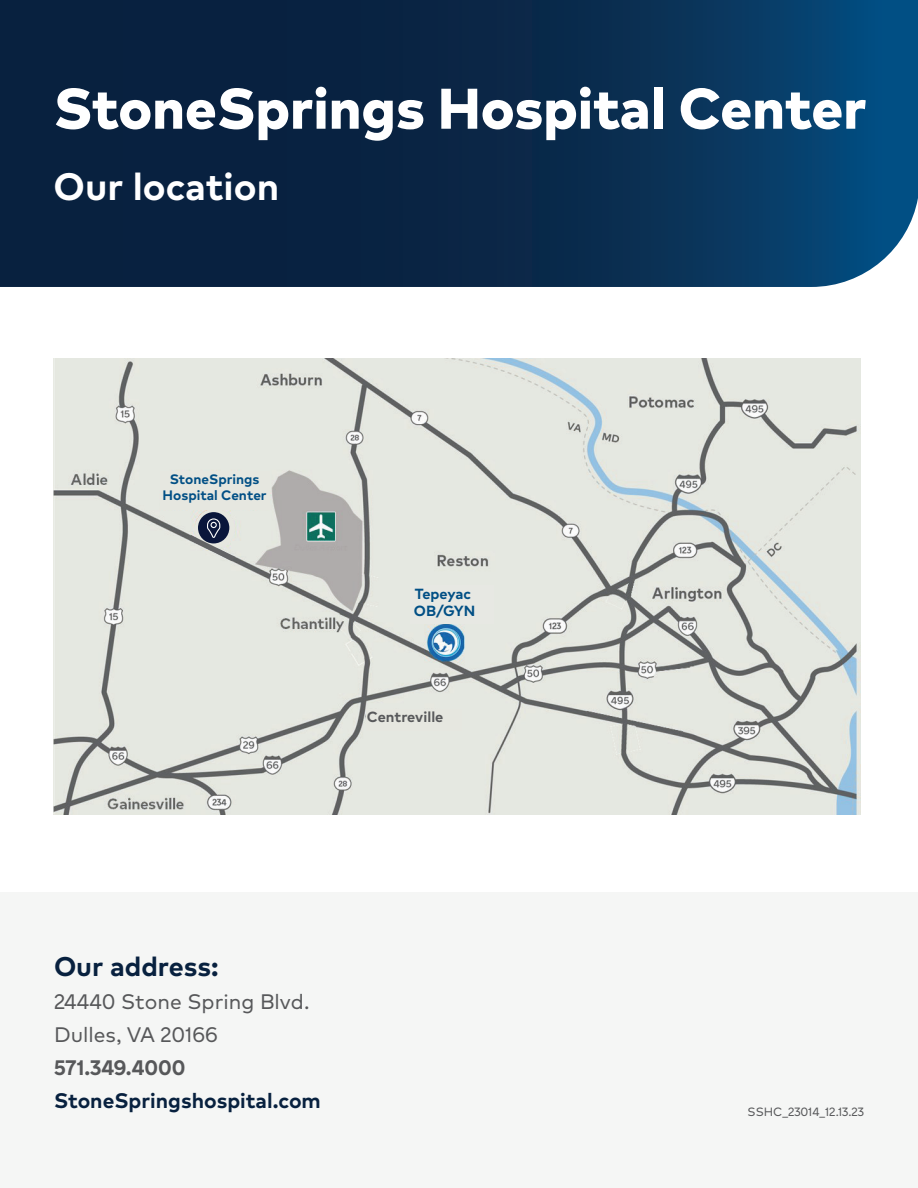
<style>
.page{position:relative;width:918px;height:1188px;background:#fff}
.page>*{position:absolute;margin:0;border:0;box-sizing:border-box;transform-origin:0 0}
.t1{font:800 57.15px "Markfor HCA";color:#fff}
.t2{font:700 38.1px "Markfor HCA";color:#fff}
.t3{font:700 27px "Markfor HCA";color:#08213f}
.t4{font:21px/33px "Markfor HCA";color:#57585a}
.t5{font:700 21px "Markfor HCA";color:#08213f}
.t6{font:700 21px "Markfor HCA";color:#57585a}
.t7{font:700 14.7px/17.5px "Markfor HCA";color:#014f85}
.t8{font:700 14.7px "Markfor HCA";color:#58595b}
.t9{font:700 13.65px/16.4px "Markfor HCA";color:#014f85;text-align:center}
.t10{font:12px "Markfor HCA";color:#57585a}
</style>
<div class="page">
<svg style="left:0;top:0;width:918px;height:287px;background:#0a2d50"></svg>
<div style="left:0;top:892px;width:918px;height:296px;background:#f5f6f5"></div>
<img style="left:54px;top:359px;width:807px;height:456px">
<div style="left:195px;top:509px;width:40px;height:40px;background:#e6e7e0;border-radius:50%"></div>
<div style="left:198px;top:512px;width:31px;height:31px;background:#0a163b;border-radius:50%"></div>
<svg style="left:183px;top:518px;width:57px;height:48px"></svg>
<div style="left:160px;top:471px;width:110px;height:39px;background:#e6e7e0"></div>
<div style="left:366px;top:709px;width:95px;height:22px;background:#e6e7e0"></div>
<div style="left:410px;top:585px;width:84px;height:38px;background:#e7e8e3"></div>
<h1 class="t1" style="left:54px;top:64px;width:815px">StoneSprings Hospital Center</h1>
<h2 class="t2" style="left:54px;top:158px;width:227px">Our location</h2>
<p class="t9" style="left:163px;top:470px;width:106px">StoneSprings<br>Hospital Center</p>
<p class="t7" style="left:414px;top:584px;width:63px">Tepeyac<br>OB/GYN</p>
<p class="t8" style="left:367px;top:705px;width:78px">Centreville</p>
<p class="t3" style="left:54px;top:946px;width:166px">Our address:</p>
<p class="t4" style="left:54px;top:986px;width:257px">24440 Stone Spring Blvd.<br>Dulles, VA 20166</p>
<p class="t6" style="left:54px;top:1052px;width:133px">571.349.4000</p>
<p class="t5" style="left:54px;top:1085px;width:268px">StoneSpringshospital.com</p>
<p class="t10" style="left:748px;top:1105px;width:118px">SSHC_23014_12.13.23</p>
</div>
